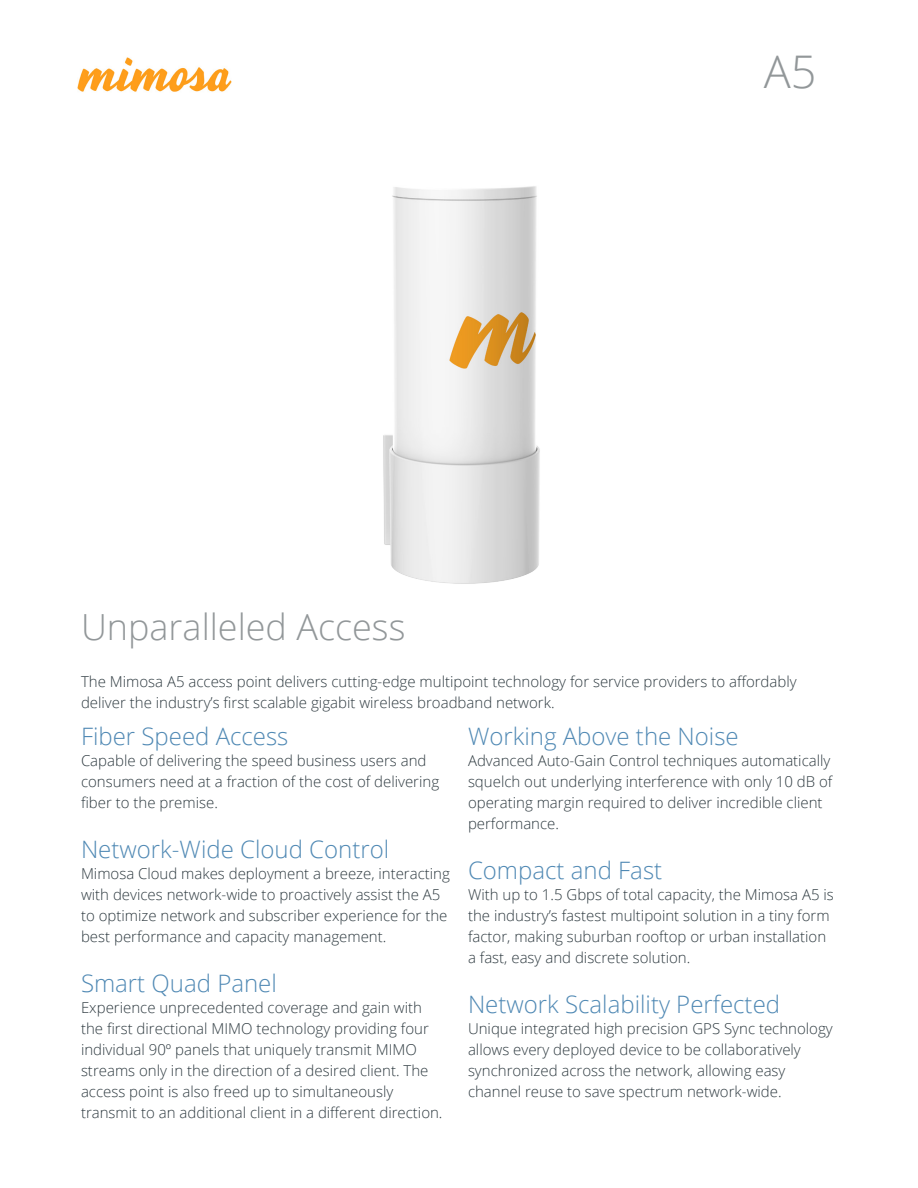
<style>
.page{position:relative;width:918px;height:1188px;background:#fff}
.page>*{position:absolute;margin:0;border:0;box-sizing:border-box;transform-origin:0 0}
.Headers{font:300 45px "Open Sans";color:#929799}
.SubDeckCopy{font:300 36px "Open Sans";color:#929799}
.SubHeader{font:300 24px "Open Sans";color:#5089b4}
.SubHeader-2{font:300 15px/21px "Open Sans";color:#2f3b41}
.Body{font:300 15px/21px "Open Sans";color:#2f3b41}
</style>
<div class="page">
<img style="left:77px;top:57px;width:155px;height:35px">
<img style="left:383px;top:186px;width:157px;height:398px">
<p class="Headers" style="left:764px;top:41px;width:54px">A5</p>
<p class="SubDeckCopy" style="left:81px;top:602px;width:326px">Unparalleled Access</p>
<p class="Body" style="left:81px;top:670px;width:717px">The Mimosa A5 access point delivers cutting-edge multipoint technology for service providers to affordably deliver the industry’s first scalable gigabit wireless broadband network.</p>
<p class="SubHeader" style="left:81px;top:720px;width:209px">Fiber Speed Access</p>
<p class="SubHeader-2" style="left:81px;top:750px;width:360px">Capable of delivering the speed business users and consumers need at a fraction of the cost of delivering fiber to the premise.</p>
<p class="SubHeader" style="left:81px;top:833px;width:310px">Network-Wide Cloud Control</p>
<p class="SubHeader-2" style="left:81px;top:863px;width:371px">Mimosa Cloud makes deployment a breeze, interacting with devices network-wide to proactively assist the A5 to optimize network and subscriber experience for the best performance and capacity management.</p>
<p class="SubHeader" style="left:81px;top:967px;width:197px">Smart Quad Panel</p>
<p class="SubHeader-2" style="left:81px;top:996px;width:363px">Experience unprecedented coverage and gain with the first directional MIMO technology providing four individual 90º panels that uniquely transmit MIMO streams only in the direction of a desired client. The access point is also freed up to simultaneously transmit to an additional client in a different direction.</p>
<p class="SubHeader" style="left:468px;top:720px;width:272px">Working Above the Noise</p>
<p class="SubHeader-2" style="left:468px;top:750px;width:366px">Advanced Auto-Gain Control techniques automatically squelch out underlying interference with only 10 dB of operating margin required to deliver incredible client performance.</p>
<p class="SubHeader" style="left:468px;top:854px;width:196px">Compact and Fast</p>
<p class="SubHeader-2" style="left:468px;top:884px;width:367px">With up to 1.5 Gbps of total capacity, the Mimosa A5 is the industry’s fastest multipoint solution in a tiny form factor, making suburban rooftop or urban installation a fast, easy and discrete solution.</p>
<p class="SubHeader" style="left:468px;top:988px;width:314px">Network Scalability Perfected</p>
<p class="SubHeader-2" style="left:468px;top:1017px;width:366px">Unique integrated high precision GPS Sync technology allows every deployed device to be collaboratively synchronized across the network, allowing easy channel reuse to save spectrum network-wide.</p>
</div>
